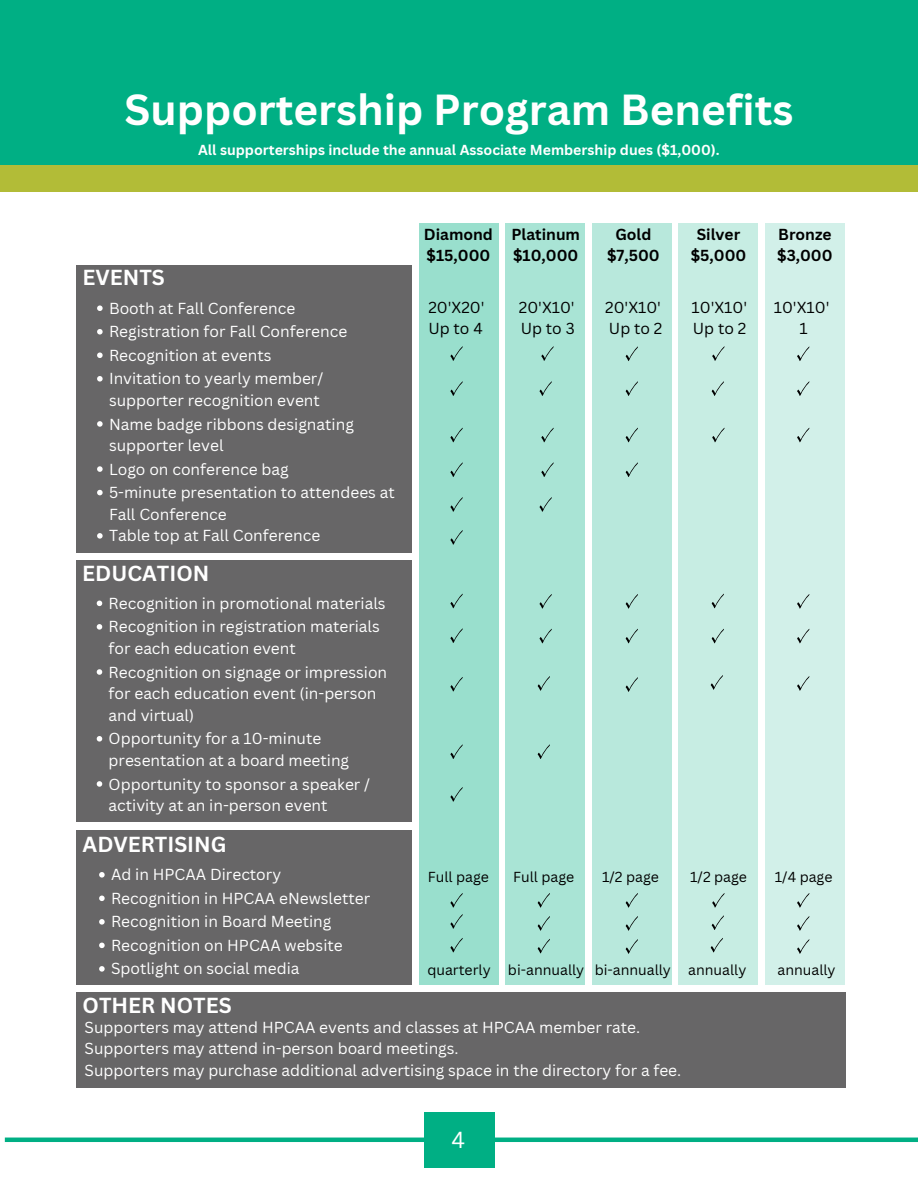
<style>
.page{position:relative;width:918px;height:1188px;background:#fff}
.page>*{position:absolute;margin:0;border:0;box-sizing:border-box;transform-origin:0 0}
.t1{font:700 42.3px "Canva Sans";color:#fff}
.t2{font:22.5px "Canva Sans";color:#fff}
.t3{font:700 21.15px "Canva Sans";color:#fff}
.t4{font:15.45px/21.6px "Canva Sans";color:#fff}
.t5{font:700 15.45px/21.1px "Canva Sans";color:#000}
.t6{font:15.45px "Canva Sans";color:#000}
.t7{font:14.1px "Canva Sans";color:#000}
.t8{font:700 14.1px "Canva Sans";color:#fff}
</style>
<div class="page">
<hr style="left:5px;top:1138px;width:913px;height:4px;background:#00af84">
<div style="left:424px;top:1112px;width:70px;height:56px;background:#00af84"></div>
<div style="left:0;top:0;width:918px;height:165px;background:#00af84"></div>
<div style="left:0;top:165px;width:918px;height:27px;background:#b2bc37"></div>
<div style="left:76px;top:265px;width:336px;height:287px;background:#676667"></div>
<div style="left:76px;top:560px;width:336px;height:262px;background:#676667"></div>
<div style="left:76px;top:830px;width:335px;height:155px;background:#676667"></div>
<div style="left:419px;top:224px;width:80px;height:761px;background:#99dfcd"></div>
<div style="left:506px;top:224px;width:79px;height:761px;background:#a9e4d5"></div>
<div style="left:592px;top:224px;width:79px;height:761px;background:#b8e8dc"></div>
<div style="left:679px;top:224px;width:79px;height:761px;background:#c7ede3"></div>
<div style="left:765px;top:224px;width:79px;height:761px;background:#d2f0e9"></div>
<svg style="left:97px;top:305px;width:6px;height:6px"></svg>
<svg style="left:97px;top:329px;width:6px;height:6px"></svg>
<svg style="left:97px;top:353px;width:6px;height:5px"></svg>
<svg style="left:97px;top:376px;width:6px;height:6px"></svg>
<svg style="left:97px;top:421px;width:6px;height:6px"></svg>
<svg style="left:97px;top:466px;width:6px;height:6px"></svg>
<svg style="left:97px;top:490px;width:6px;height:5px"></svg>
<svg style="left:97px;top:533px;width:6px;height:6px"></svg>
<svg style="left:97px;top:601px;width:5px;height:5px"></svg>
<svg style="left:97px;top:624px;width:5px;height:6px"></svg>
<svg style="left:97px;top:669px;width:5px;height:6px"></svg>
<svg style="left:97px;top:736px;width:5px;height:6px"></svg>
<svg style="left:97px;top:781px;width:5px;height:6px"></svg>
<svg style="left:450px;top:346px;width:13px;height:15px"></svg>
<svg style="left:99px;top:872px;width:6px;height:6px"></svg>
<svg style="left:99px;top:896px;width:6px;height:5px"></svg>
<svg style="left:99px;top:919px;width:6px;height:6px"></svg>
<svg style="left:99px;top:943px;width:6px;height:5px"></svg>
<svg style="left:99px;top:966px;width:6px;height:6px"></svg>
<svg style="left:541px;top:346px;width:13px;height:15px"></svg>
<svg style="left:626px;top:346px;width:12px;height:15px"></svg>
<svg style="left:712px;top:346px;width:13px;height:15px"></svg>
<svg style="left:797px;top:346px;width:13px;height:15px"></svg>
<svg style="left:450px;top:381px;width:13px;height:15px"></svg>
<svg style="left:540px;top:381px;width:12px;height:15px"></svg>
<svg style="left:626px;top:381px;width:12px;height:15px"></svg>
<svg style="left:712px;top:381px;width:12px;height:15px"></svg>
<svg style="left:797px;top:381px;width:13px;height:15px"></svg>
<svg style="left:450px;top:428px;width:13px;height:14px"></svg>
<svg style="left:541px;top:428px;width:13px;height:14px"></svg>
<svg style="left:626px;top:428px;width:12px;height:14px"></svg>
<svg style="left:712px;top:428px;width:13px;height:14px"></svg>
<svg style="left:797px;top:428px;width:13px;height:14px"></svg>
<svg style="left:450px;top:462px;width:13px;height:15px"></svg>
<svg style="left:541px;top:462px;width:13px;height:15px"></svg>
<svg style="left:626px;top:462px;width:12px;height:15px"></svg>
<svg style="left:450px;top:497px;width:13px;height:15px"></svg>
<svg style="left:450px;top:530px;width:13px;height:15px"></svg>
<svg style="left:450px;top:594px;width:13px;height:14px"></svg>
<svg style="left:540px;top:594px;width:12px;height:15px"></svg>
<svg style="left:626px;top:594px;width:12px;height:15px"></svg>
<svg style="left:712px;top:594px;width:12px;height:14px"></svg>
<svg style="left:797px;top:594px;width:13px;height:15px"></svg>
<svg style="left:450px;top:628px;width:13px;height:15px"></svg>
<svg style="left:540px;top:629px;width:12px;height:14px"></svg>
<svg style="left:626px;top:629px;width:12px;height:14px"></svg>
<svg style="left:712px;top:629px;width:12px;height:14px"></svg>
<svg style="left:797px;top:629px;width:13px;height:14px"></svg>
<svg style="left:450px;top:677px;width:13px;height:14px"></svg>
<svg style="left:538px;top:676px;width:12px;height:15px"></svg>
<svg style="left:626px;top:677px;width:12px;height:15px"></svg>
<svg style="left:711px;top:675px;width:12px;height:15px"></svg>
<svg style="left:797px;top:676px;width:13px;height:15px"></svg>
<svg style="left:450px;top:744px;width:13px;height:15px"></svg>
<svg style="left:538px;top:744px;width:12px;height:15px"></svg>
<svg style="left:450px;top:787px;width:13px;height:15px"></svg>
<svg style="left:538px;top:939px;width:12px;height:14px"></svg>
<svg style="left:450px;top:914px;width:13px;height:15px"></svg>
<svg style="left:450px;top:893px;width:13px;height:15px"></svg>
<svg style="left:626px;top:916px;width:12px;height:15px"></svg>
<svg style="left:626px;top:893px;width:12px;height:15px"></svg>
<svg style="left:450px;top:938px;width:13px;height:14px"></svg>
<svg style="left:626px;top:939px;width:12px;height:15px"></svg>
<svg style="left:538px;top:893px;width:12px;height:15px"></svg>
<svg style="left:538px;top:916px;width:12px;height:15px"></svg>
<svg style="left:711px;top:938px;width:12px;height:14px"></svg>
<svg style="left:712px;top:915px;width:12px;height:15px"></svg>
<svg style="left:712px;top:893px;width:13px;height:15px"></svg>
<svg style="left:797px;top:893px;width:13px;height:15px"></svg>
<svg style="left:797px;top:916px;width:13px;height:15px"></svg>
<svg style="left:797px;top:939px;width:13px;height:15px"></svg>
<div style="left:76px;top:993px;width:770px;height:95px;background:#676667"></div>
<svg style="left:540px;top:497px;width:12px;height:15px"></svg>
<h3 class="t1" style="left:124px;top:80px;width:671px">Supportership Program Benefits</h3>
<h2 class="t8" style="left:198px;top:140px;width:523px">All supporterships include the annual Associate Membership dues ($1,000).</h2>
<p class="t3" style="left:83px;top:262px;width:84px">EVENTS</p>
<h2 class="t4" style="left:109px;top:297px;width:188px">Booth at Fall Conference</h2>
<p class="t4" style="left:109px;top:321px;width:240px">Registration for Fall Conference</p>
<p class="t4" style="left:109px;top:344px;width:164px">Recognition at events</p>
<p class="t4" style="left:109px;top:368px;width:216px">Invitation to yearly member/ supporter recognition event</p>
<p class="t4" style="left:109px;top:413px;width:246px">Name badge ribbons designating supporter level</p>
<p class="t4" style="left:109px;top:458px;width:181px">Logo on conference bag</p>
<h2 class="t4" style="left:109px;top:481px;width:287px">5-minute presentation to attendees at<br>Fall Conference</h2>
<p class="t4" style="left:109px;top:525px;width:213px">Table top at Fall Conference</p>
<p class="t3" style="left:82px;top:558px;width:129px">EDUCATION</p>
<p class="t4" style="left:109px;top:592px;width:279px">Recognition in promotional materials</p>
<p class="t4" style="left:109px;top:616px;width:273px">Recognition in registration materials for each education event</p>
<p class="t4" style="left:109px;top:661px;width:280px">Recognition on signage or impression for each education event (in-person and virtual)</p>
<p class="t4" style="left:109px;top:728px;width:242px">Opportunity for a 10-minute presentation at a board meeting</p>
<h3 class="t4" style="left:109px;top:773px;width:263px">Opportunity to sponsor a speaker / activity at an in-person event</h3>
<p class="t3" style="left:83px;top:830px;width:145px">ADVERTISING</p>
<p class="t5" style="left:424px;top:223px;width:71px">Diamond $15,000</p>
<p class="t5" style="left:511px;top:223px;width:70px">Platinum $10,000</p>
<p class="t5" style="left:607px;top:223px;width:54px;text-align:center">Gold $7,500</p>
<p class="t5" style="left:691px;top:223px;width:57px;text-align:center">Silver $5,000</p>
<p class="t5" style="left:777px;top:223px;width:57px">Bronze $3,000</p>
<p class="t6" style="left:428px;top:296px;width:58px">20'X20'</p>
<p class="t6" style="left:519px;top:296px;width:57px">20'X10'</p>
<p class="t6" style="left:605px;top:296px;width:57px">20'X10'</p>
<p class="t6" style="left:692px;top:296px;width:57px">10'X10'</p>
<p class="t6" style="left:774px;top:296px;width:57px">10'X10'</p>
<p class="t6" style="left:428px;top:318px;width:56px">Up to 4</p>
<p class="t6" style="left:521px;top:318px;width:55px">Up to 3</p>
<p class="t6" style="left:609px;top:318px;width:55px">Up to 2</p>
<p class="t6" style="left:693px;top:318px;width:55px">Up to 2</p>
<p class="t6" style="left:800px;top:318px;width:10px">1</p>
<p class="t4" style="left:111px;top:864px;width:172px">Ad in HPCAA Directory</p>
<p class="t4" style="left:111px;top:887px;width:261px">Recognition in HPCAA eNewsletter</p>
<p class="t4" style="left:111px;top:911px;width:222px">Recognition in Board Meeting</p>
<p class="t4" style="left:111px;top:934px;width:233px">Recognition on HPCAA website</p>
<p class="t4" style="left:111px;top:958px;width:190px">Spotlight on social media</p>
<p class="t7" style="left:427px;top:960px;width:321px">quarterly bi-annually bi-annually annually</p>
<p class="t7" style="left:778px;top:960px;width:60px">annually</p>
<p class="t7" style="left:428px;top:867px;width:63px">Full page</p>
<p class="t7" style="left:513px;top:867px;width:63px">Full page</p>
<p class="t7" style="left:602px;top:867px;width:58px">1/2 page</p>
<p class="t7" style="left:690px;top:867px;width:58px">1/2 page</p>
<p class="t7" style="left:775px;top:867px;width:59px">1/4 page</p>
<p class="t3" style="left:83px;top:990px;width:151px">OTHER NOTES</p>
<p class="t4" style="left:85px;top:1016px;width:557px">Supporters may attend HPCAA events and classes at HPCAA member rate.</p>
<p class="t4" style="left:85px;top:1038px;width:376px">Supporters may attend in-person board meetings.</p>
<p class="t4" style="left:85px;top:1059px;width:598px">Supporters may purchase additional advertising space in the directory for a fee.</p>
<h1 class="t2" style="left:452px;top:1124px;width:15px">4</h1>
</div>
